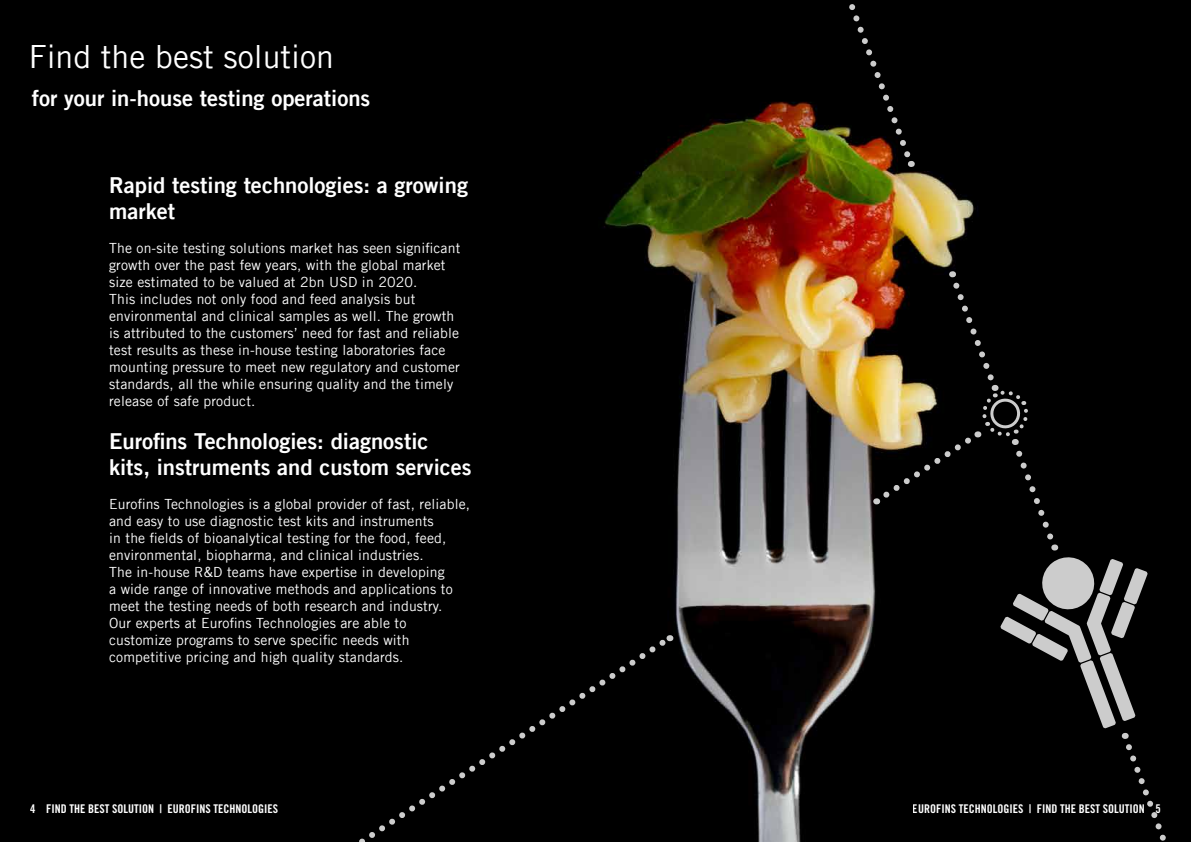
<style>
.page{position:relative;width:1191px;height:842px;background:#fff}
.page>*{position:absolute;margin:0;border:0;box-sizing:border-box;transform-origin:0 0}
.t1{font:32px "Trade Gothic LT";color:#fff}
.t2{font:22px/26px "Trade Gothic LT Bold Two";color:#fff}
.t3{font:14px/17px "Trade Gothic LT";letter-spacing:.01em;color:#fff}
.t4{font:12px "Trade Gothic LT Std Bd Cn 20";color:#fff}
</style>
<div class="page">
<img style="left:0;top:0;width:1191px;height:842px">
<svg style="left:876px;top:271px;width:315px;height:571px;background:#11100e"></svg>
<div style="left:304px;top:633px;width:369px;height:209px;background:#000"></div>
<svg style="left:831px;top:0;width:85px;height:167px;background:#171207"></svg>
<h1 class="t1" style="left:29px;top:38px;width:306px">Find the best solution</h1>
<h2 class="t2" style="left:32px;top:85px;width:340px">for your in-house testing operations</h2>
<h2 class="t2" style="left:109px;top:172px;width:360px">Rapid testing technologies: a growing market</h2>
<p class="t3" style="left:109px;top:239px;width:353px">The on-site testing solutions market has seen significant growth over the past few years, with the global market size estimated to be valued at 2bn USD in 2020.<br>This includes not only food and feed analysis but environmental and clinical samples as well. The growth is attributed to the customers’ need for fast and reliable test results as these in-house testing laboratories face mounting pressure to meet new regulatory and customer standards, all the while ensuring quality and the timely release of safe product.</p>
<h2 class="t2" style="left:109px;top:428px;width:364px">Eurofins Technologies: diagnostic kits, instruments and custom services</h2>
<p class="t3" style="left:109px;top:495px;width:362px">Eurofins Technologies is a global provider of fast, reliable, and easy to use diagnostic test kits and instruments<br>in the fields of bioanalytical testing for the food, feed, environmental, biopharma, and clinical industries.<br>The in-house R&amp;D teams have expertise in developing<br>a wide range of innovative methods and applications to meet the testing needs of both research and industry.<br>Our experts at Eurofins Technologies are able to customize programs to serve specific needs with competitive pricing and high quality standards.</p>
<p class="t4" style="left:30px;top:802px;width:249px">4 FIND THE BEST SOLUTION | EUROFINS TECHNOLOGIES</p>
<p class="t4" style="left:912px;top:802px;width:249px">EUROFINS TECHNOLOGIES | FIND THE BEST SOLUTION 5</p>
</div>
